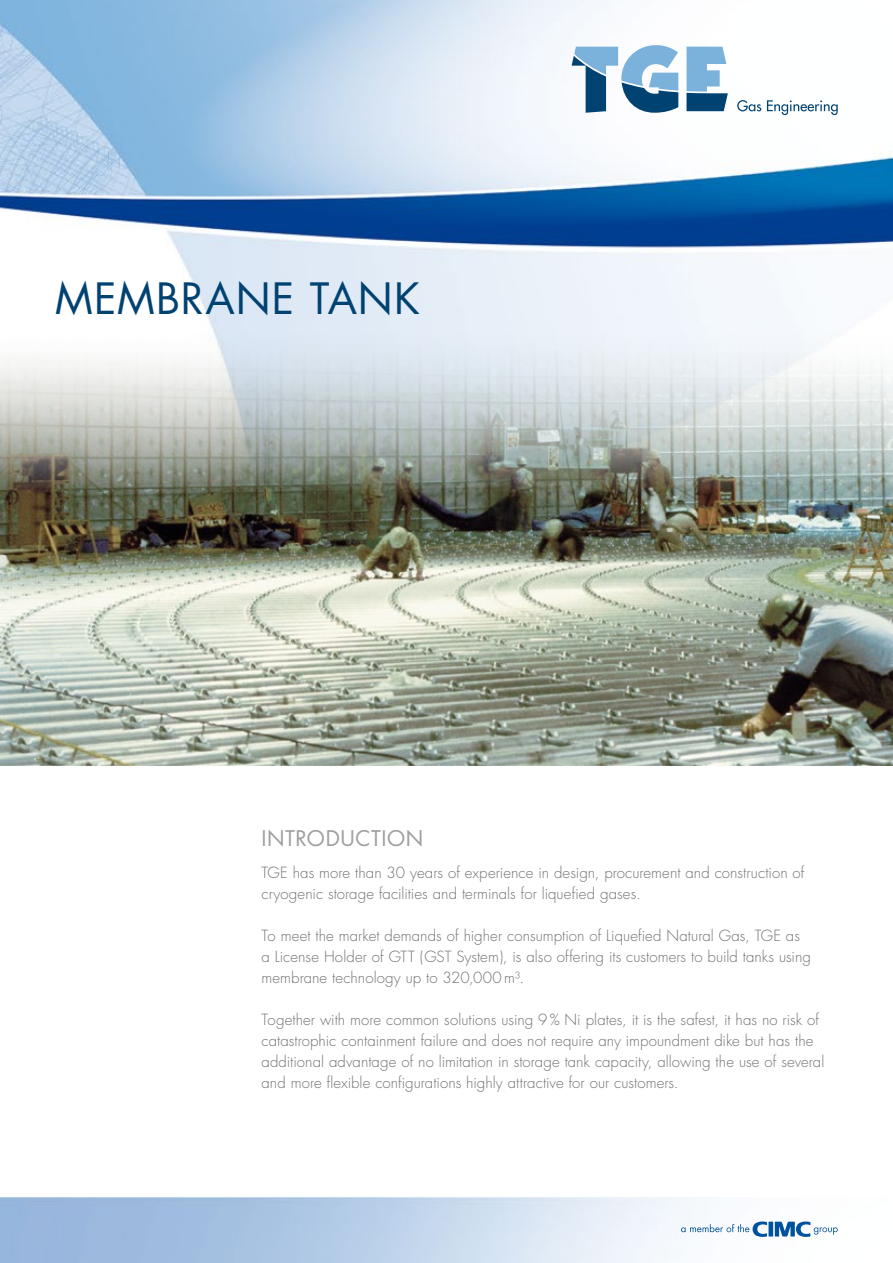
<style>
.page{position:relative;width:893px;height:1263px;background:#fff}
.page>*{position:absolute;margin:0;border:0;box-sizing:border-box;transform-origin:0 0}
.t1{font:42px "Futura";letter-spacing:.025em;color:#004272}
.t2{font:21px "Futura";letter-spacing:.03em;color:#9c9e9f}
.t3{font:300 15px/21px "Futura";letter-spacing:.005em;color:#707172}
</style>
<div class="page">
<img style="left:0;top:0;width:893px;height:1263px">
<svg style="left:572px;top:45px;width:156px;height:68px"></svg>
<svg style="left:737px;top:100px;width:24px;height:11px"></svg>
<svg style="left:767px;top:100px;width:71px;height:15px"></svg>
<img style="left:0;top:323px;width:893px;height:442px">
<svg style="left:681px;top:1221px;width:157px;height:16px"></svg>
<h1 class="t1" style="left:55px;top:269px;width:366px">MEMBRANE TANK</h1>
<h2 class="t2" style="left:261px;top:824px;width:163px">INTRODUCTION</h2>
<p class="t3" style="left:261px;top:862px;width:545px">TGE has more than 30 years of experience in design, procurement and construction of cryogenic storage facilities and terminals for liquefied gases.</p>
<p class="t3" style="left:261px;top:925px;width:551px">To meet the market demands of higher consumption of Liquefied Natural Gas, TGE as a License Holder of GTT (GST System), is also offering its customers to build tanks using membrane technology up to 320,000m³.</p>
<p class="t3" style="left:262px;top:1009px;width:564px">Together with more common solutions using 9% Ni plates, it is the safest, it has no risk of catastrophic containment failure and does not require any impoundment dike but has the additional advantage of no limitation in storage tank capacity, allowing the use of several and more flexible configurations highly attractive for our customers.</p>
</div>
